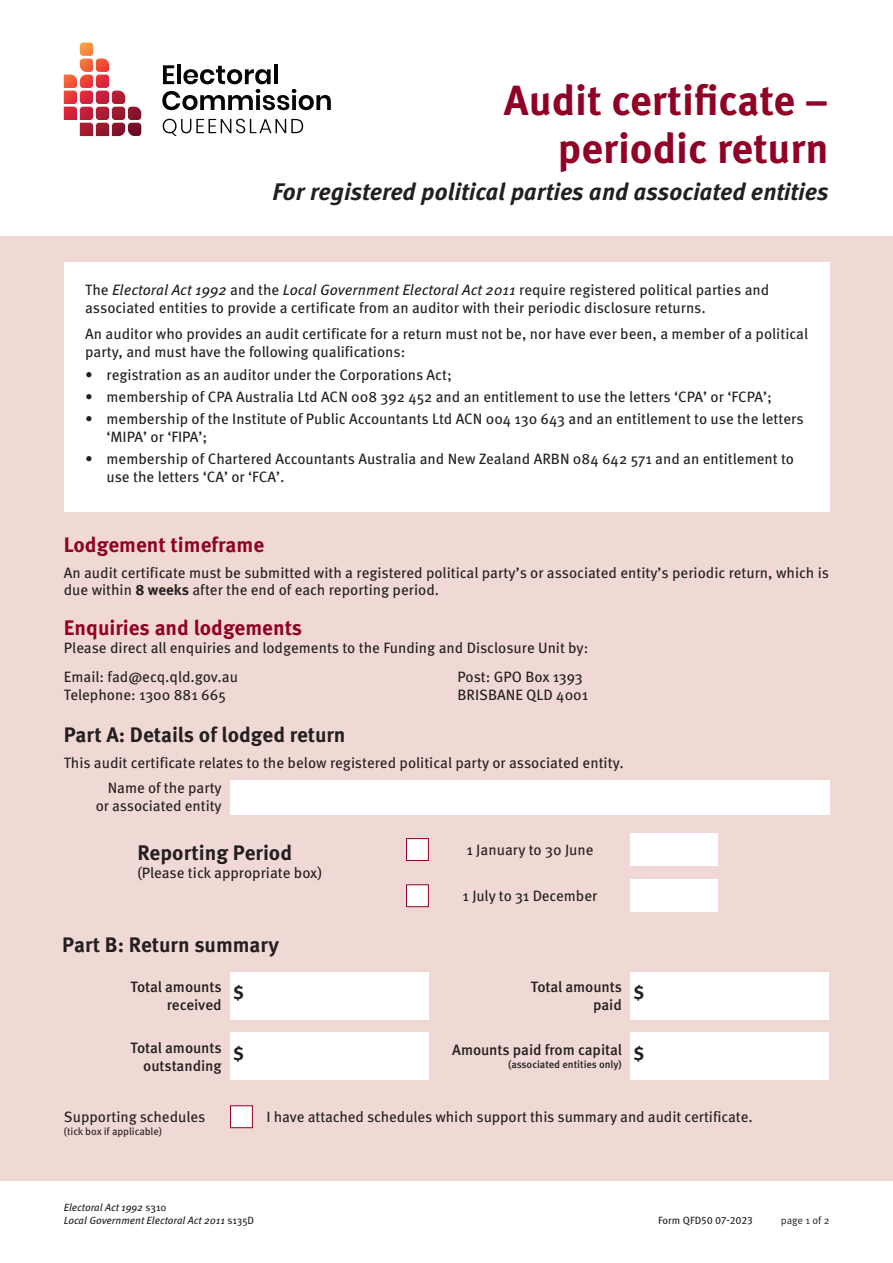
<style>
.page{position:relative;width:893px;height:1263px;background:#fff}
.page>*{position:absolute;margin:0;border:0;box-sizing:border-box;transform-origin:0 0}
.t1{font:700 42px/48px "Meta Pro";color:#900126;text-align:right}
.t2{font:italic 700 24px "Meta Pro";color:#231f20}
.t3{font:700 21px "Meta Pro";color:#231f20}
.t4{font:700 21px "Meta Pro";color:#900126}
.t5{font:700 18px "Meta Pro";color:#231f20}
.t6{font:15px/18px "Meta Pro";color:#231f20}
.t7{font:500 15px/18px "Meta Pro";letter-spacing:-.005em;color:#231f20;text-align:right}
.t8{font:italic 10.5px/12.6px "Meta Pro";letter-spacing:-.005em;color:#231f20}
.t9{font:10.5px "Meta Pro";letter-spacing:-.005em;color:#231f20}
.t10{font:500 10.5px "Meta Pro";letter-spacing:-.005em;color:#231f20}
.t11{font:10.5px "Meta OT Norm";letter-spacing:-.01em;color:#231f20}
.s1{font-style:italic}
.s2{font-weight:700}
.s3{font-style:normal}
</style>
<div class="page">
<div style="left:0;top:236px;width:893px;height:944px;background:#f0d8d5"></div>
<svg style="left:64px;top:43px;width:77px;height:93px"></svg>
<hr style="left:177px;top:64px;width:4px;height:20px;background:#050504">
<svg style="left:162px;top:65px;width:169px;height:45px"></svg>
<hr style="left:274px;top:64px;width:4px;height:20px;background:#050504">
<svg style="left:163px;top:119px;width:140px;height:17px"></svg>
<div style="left:64px;top:262px;width:765px;height:250px;background:#fff"></div>
<div style="left:230px;top:781px;width:599px;height:34px;background:#fff"></div>
<div style="left:399px;top:830px;width:37px;height:34px;background:#fff;opacity:.85"></div>
<div style="left:406px;top:838px;width:23px;height:23px;border:1px solid #900126"></div>
<div style="left:399px;top:877px;width:37px;height:33px;background:#fff;opacity:.85"></div>
<div style="left:406px;top:884px;width:23px;height:23px;border:1px solid #900126"></div>
<div style="left:631px;top:833px;width:87px;height:33px;background:#fff"></div>
<div style="left:631px;top:879px;width:87px;height:33px;background:#fff"></div>
<div style="left:230px;top:972px;width:199px;height:47px;background:#fff"></div>
<div style="left:631px;top:972px;width:198px;height:47px;background:#fff"></div>
<div style="left:230px;top:1032px;width:199px;height:47px;background:#fff"></div>
<div style="left:631px;top:1032px;width:198px;height:47px;background:#fff"></div>
<div style="left:223px;top:1098px;width:37px;height:33px;background:#fff;opacity:.85"></div>
<div style="left:230px;top:1105px;width:23px;height:23px;border:1px solid #900126"></div>
<h1 class="t1" style="left:504px;top:77px;width:326px">Audit certificate – periodic return</h1>
<h2 class="t2" style="left:273px;top:176px;width:558px">For registered political parties and associated entities</h2>
<p class="t6" style="left:85px;top:281px;width:686px">The <span class="s1">Electoral Act 1992</span> and the <span class="s1">Local Government Electoral Act 2011</span> require registered political parties and associated entities to provide a certificate from an auditor with their periodic disclosure returns.</p>
<p class="t6" style="left:85px;top:325px;width:724px">An auditor who provides an audit certificate for a return must not be, nor have ever been, a member of a political party, and must have the following qualifications:</p>
<p class="t6" style="left:85px;top:365px;width:368px">• registration as an auditor under the Corporations Act;</p>
<p class="t6" style="left:85px;top:388px;width:688px">• membership of CPA Australia Ltd ACN 008 392 452 and an entitlement to use the letters ‘CPA’ or ‘FCPA’;</p>
<p class="t6" style="left:107px;top:410px;width:699px;text-indent:-21px">• membership of the Institute of Public Accountants Ltd ACN 004 130 643 and an entitlement to use the letters ‘MIPA’ or ‘FIPA’;</p>
<p class="t6" style="left:107px;top:450px;width:689px;text-indent:-21px">• membership of Chartered Accountants Australia and New Zealand ARBN 084 642 571 and an entitlement to use the letters ‘CA’ or ‘FCA’.</p>
<h3 class="t4" style="left:64px;top:531px;width:202px">Lodgement timeframe</h3>
<p class="t6" style="left:64px;top:564px;width:767px;line-height:17.2px">An audit certificate must be submitted with a registered political party’s or associated entity’s periodic return, which is due within <span class="s2">8 weeks</span> after the end of each reporting period.</p>
<h3 class="t4" style="left:64px;top:614px;width:240px">Enquiries and lodgements</h3>
<p class="t6" style="left:64px;top:639px;width:526px">Please direct all enquiries and lodgements to the Funding and Disclosure Unit by:</p>
<p class="t6" style="left:64px;top:668px;width:176px">Email: fad@ecq.qld.gov.au<br>Telephone: 1300 881 665</p>
<p class="t6" style="left:457px;top:668px;width:132px">Post: GPO Box 1393<br>BRISBANE QLD 4001</p>
<h3 class="t3" style="left:64px;top:721px;width:283px">Part A: Details of lodged return</h3>
<p class="t6" style="left:64px;top:754px;width:561px">This audit certificate relates to the below registered political party or associated entity.</p>
<p class="t6" style="left:96px;top:779px;width:128px;text-align:right">Name of the party or associated entity</p>
<h3 class="t3" style="left:137px;top:839px;width:156px">Reporting Period</h3>
<p class="t6" style="left:137px;top:863px;width:186px">(Please tick appropriate box)</p>
<p class="t6" style="left:466px;top:841px;width:128px">1 January to 30 June</p>
<p class="t6" style="left:463px;top:887px;width:136px">1 July to 31 December</p>
<h3 class="t3" style="left:62px;top:931px;width:218px">Part B: Return summary</h3>
<p class="t7" style="left:131px;top:978px;width:93px">Total amounts received</p>
<p class="t5" style="left:233px;top:982px;width:12px">$</p>
<p class="t7" style="left:531px;top:978px;width:93px">Total amounts paid</p>
<p class="t5" style="left:633px;top:982px;width:12px">$</p>
<p class="t7" style="left:131px;top:1039px;width:93px">Total amounts outstanding</p>
<p class="t5" style="left:233px;top:1042px;width:12px">$</p>
<p class="t7" style="left:452px;top:1041px;width:171px">Amounts paid from capital</p>
<p class="t5" style="left:633px;top:1042px;width:12px">$</p>
<p class="t10" style="left:508px;top:1058px;width:115px">(associated entities only)</p>
<p class="t6" style="left:64px;top:1108px;width:143px">Supporting schedules</p>
<p class="t9" style="left:64px;top:1125px;width:100px">(tick box if applicable)</p>
<p class="t6" style="left:266px;top:1108px;width:488px">I have attached schedules which support this summary and audit certificate.</p>
<p class="t8" style="left:64px;top:1201px;width:192px">Electoral Act 1992 <span class="s3">s310<br></span>Local Government Electoral Act 2011 <span class="s3">s135D</span></p>
<p class="t9" style="left:658px;top:1213px;width:96px">Form QFD50 07-2023</p>
<p class="t11" style="left:781px;top:1214px;width:50px">page 1 of 2</p>
</div>
